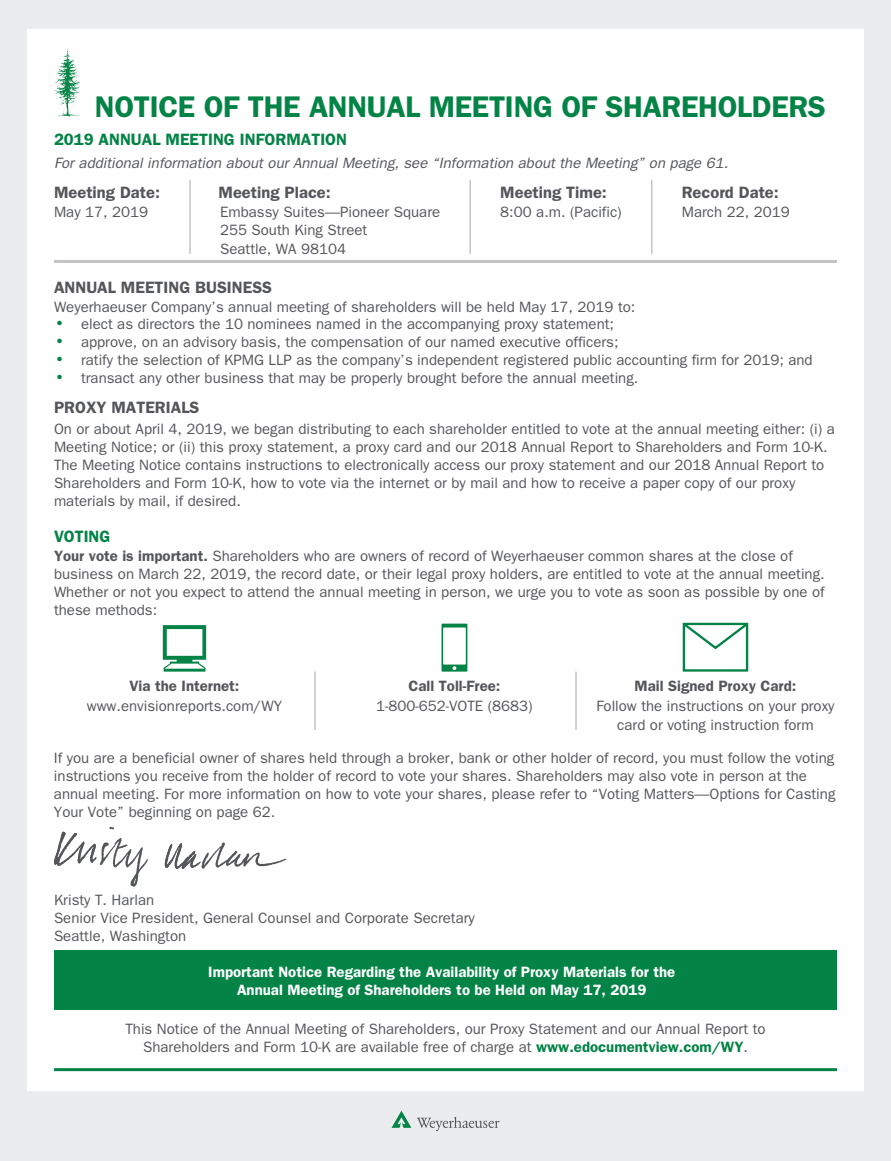
<style>
.page{position:relative;width:891px;height:1161px;background:#ebeced}
.page>*{position:absolute;margin:0;border:0;box-sizing:border-box;transform-origin:0 0}
.t1{font:600 30px "Franklin Gothic";letter-spacing:-.01em;color:#038345}
.t2{font:600 16.5px "Franklin Gothic";color:#54565a}
.t3{font:600 16.5px "Franklin Gothic";color:#038345}
.t4{font:15px/18px "Franklin Gothic";color:#54565a}
.t5{font:600 15px/18px "Franklin Gothic";color:#fff;text-align:center}
.t6{font:italic 15px "Franklin Gothic";color:#54565a}
.t7{font:600 15px "Franklin Gothic";color:#54565a}
.t8{font:9px "III Special Char";color:#038345}
.s1{font-weight:600}
.s2{font-weight:600;color:#038345}
</style>
<div class="page">
<div style="left:27px;top:29px;width:837px;height:1062px;background:#fff"></div>
<svg style="left:54px;top:49px;width:26px;height:68px"></svg>
<hr style="left:189px;top:181px;width:2px;height:72px;background:#c6c3c4">
<hr style="left:470px;top:181px;width:1px;height:72px;background:#c6c3c4">
<hr style="left:651px;top:181px;width:1px;height:72px;background:#c6c3c4">
<hr style="left:56px;top:260px;width:780px;height:3px;background:#c6c3c4">
<hr style="left:314px;top:672px;width:2px;height:57px;background:#c6c3c4">
<hr style="left:575px;top:672px;width:2px;height:57px;background:#c6c3c4">
<svg style="left:163px;top:625px;width:43px;height:47px"></svg>
<svg style="left:442px;top:624px;width:25px;height:48px"></svg>
<svg style="left:682px;top:622px;width:67px;height:29px"></svg>
<div style="left:683px;top:623px;width:65px;height:49px;border:2px solid #038345"></div>
<svg style="left:165px;top:843px;width:121px;height:26px"></svg>
<svg style="left:54px;top:827px;width:94px;height:60px"></svg>
<div style="left:54px;top:950px;width:783px;height:60px;background:#038345"></div>
<hr style="left:56px;top:1068px;width:780px;height:3px;background:#038345">
<svg style="left:392px;top:1111px;width:19px;height:17px"></svg>
<svg style="left:417px;top:1117px;width:83px;height:14px"></svg>
<h1 class="t1" style="left:95px;top:96px;width:733px">NOTICE OF THE ANNUAL MEETING OF SHAREHOLDERS</h1>
<p class="t3" style="left:54px;top:134px;width:295px">2019 ANNUAL MEETING INFORMATION</p>
<p class="t6" style="left:54px;top:157px;width:676px">For additional information about our Annual Meeting, see “Information about the Meeting” on page 61.</p>
<p class="t2" style="left:54px;top:187px;width:108px">Meeting Date:</p>
<p class="t4" style="left:54px;top:204px;width:96px">May 17, 2019</p>
<p class="t2" style="left:219px;top:187px;width:114px">Meeting Place:</p>
<p class="t4" style="left:220px;top:204px;width:222px;line-height:18.6px">Embassy Suites—Pioneer Square<br>255 South King Street<br>Seattle, WA 98104</p>
<p class="t2" style="left:500px;top:187px;width:108px">Meeting Time:</p>
<p class="t4" style="left:500px;top:204px;width:123px">8:00 a.m. (Pacific)</p>
<p class="t2" style="left:682px;top:187px;width:99px">Record Date:</p>
<p class="t4" style="left:682px;top:204px;width:109px">March 22, 2019</p>
<p class="t2" style="left:54px;top:282px;width:220px">ANNUAL MEETING BUSINESS</p>
<p class="t4" style="left:54px;top:299px;width:583px">Weyerhaeuser Company’s annual meeting of shareholders will be held May 17, 2019 to:</p>
<p class="t8" style="left:57px;top:318px;width:7px">Š</p>
<p class="t4" style="left:81px;top:317px;width:535px">elect as directors the 10 nominees named in the accompanying proxy statement;</p>
<p class="t8" style="left:57px;top:336px;width:7px">Š</p>
<p class="t4" style="left:81px;top:334px;width:539px">approve, on an advisory basis, the compensation of our named executive officers;</p>
<p class="t8" style="left:57px;top:354px;width:7px">Š</p>
<p class="t4" style="left:81px;top:352px;width:733px">ratify the selection of KPMG LLP as the company’s independent registered public accounting firm for 2019; and</p>
<p class="t8" style="left:57px;top:371px;width:7px">Š</p>
<p class="t4" style="left:81px;top:370px;width:559px">transact any other business that may be properly brought before the annual meeting.</p>
<p class="t2" style="left:54px;top:402px;width:147px">PROXY MATERIALS</p>
<p class="t4" style="left:54px;top:421px;width:782px">On or about April 4, 2019, we began distributing to each shareholder entitled to vote at the annual meeting either: (i) a Meeting Notice; or (ii) this proxy statement, a proxy card and our 2018 Annual Report to Shareholders and Form 10-K.<br>The Meeting Notice contains instructions to electronically access our proxy statement and our 2018 Annual Report to Shareholders and Form 10-K, how to vote via the internet or by mail and how to receive a paper copy of our proxy materials by mail, if desired.</p>
<p class="t3" style="left:54px;top:531px;width:58px">VOTING</p>
<p class="t4" style="left:54px;top:549px;width:772px"><span class="s1">Your vote is important.</span> Shareholders who are owners of record of Weyerhaeuser common shares at the close of business on March 22, 2019, the record date, or their legal proxy holders, are entitled to vote at the annual meeting.<br>Whether or not you expect to attend the annual meeting in person, we urge you to vote as soon as possible by one of these methods:</p>
<p class="t7" style="left:635px;top:681px;width:163px">Mail Signed Proxy Card:</p>
<p class="t4" style="left:596px;top:697px;width:240px;line-height:19.5px;text-align:center">Follow the instructions on your proxy card or voting instruction form</p>
<p class="t4" style="left:54px;top:750px;width:783px">If you are a beneficial owner of shares held through a broker, bank or other holder of record, you must follow the voting instructions you receive from the holder of record to vote your shares. Shareholders may also vote in person at the annual meeting. For more information on how to vote your shares, please refer to “Voting Matters—Options for Casting Your Vote” beginning on page 62.</p>
<p class="t7" style="left:130px;top:681px;width:111px">Via the Internet:</p>
<p class="t4" style="left:87px;top:698px;width:197px">www.envisionreports.com/WY</p>
<p class="t7" style="left:409px;top:681px;width:93px">Call Toll-Free:</p>
<p class="t4" style="left:376px;top:698px;width:158px">1-800-652-VOTE (8683)</p>
<p class="t4" style="left:54px;top:892px;width:422px">Kristy T. Harlan<br>Senior Vice President, General Counsel and Corporate Secretary<br>Seattle, Washington</p>
<p class="t5" style="left:208px;top:964px;width:469px">Important Notice Regarding the Availability of Proxy Materials for the<br>Annual Meeting of Shareholders to be Held on May 17, 2019</p>
<p class="t4" style="left:125px;top:1021px;width:642px;text-align:center">This Notice of the Annual Meeting of Shareholders, our Proxy Statement and our Annual Report to<br>Shareholders and Form 10-K are available free of charge at <span class="s2">www.edocumentview.com/WY</span>.</p>
</div>
